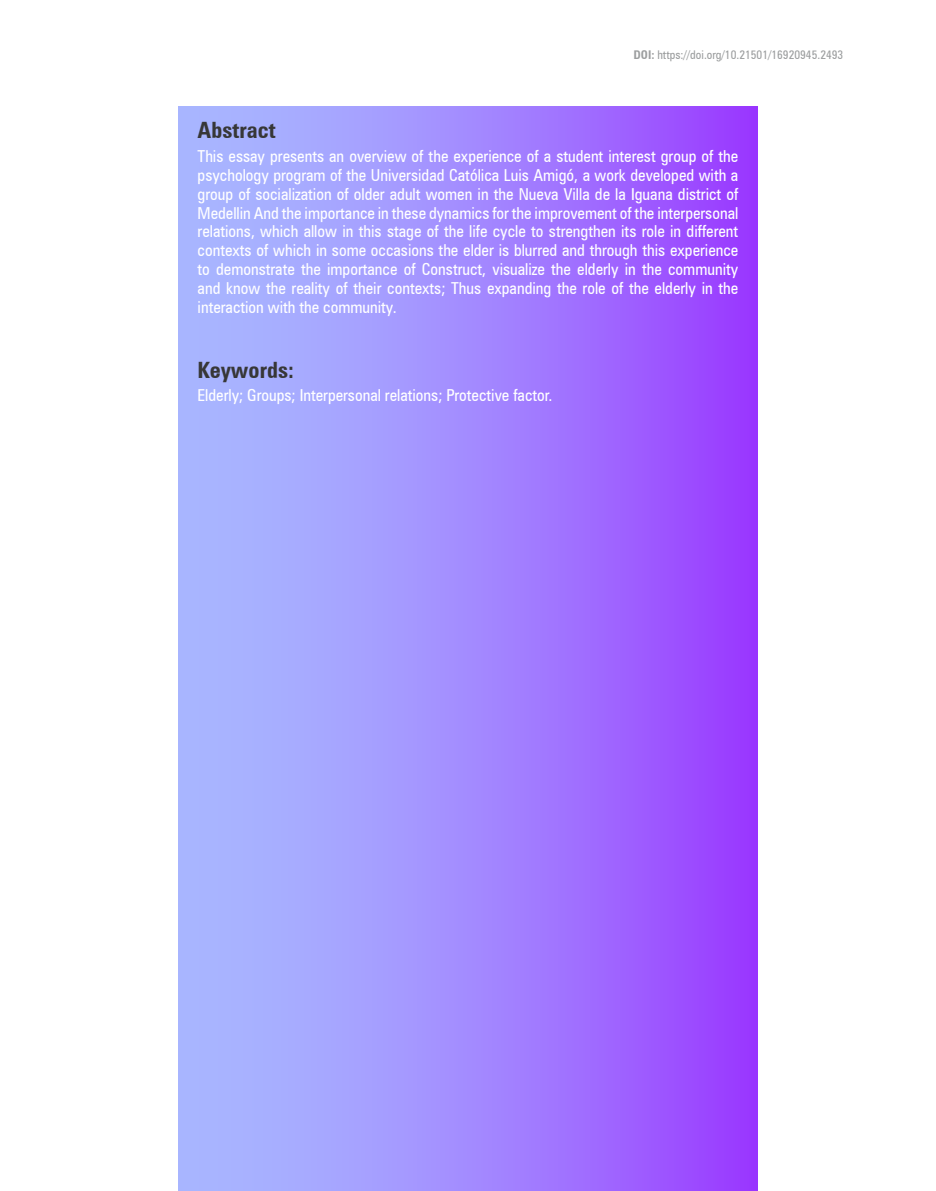
<style>
.page{position:relative;width:936px;height:1191px;background:#fff}
.page>*{position:absolute;margin:0;border:0;box-sizing:border-box;transform-origin:0 0}
.t1{font:700 condensed 22.5px "Zurich BT";color:#373737}
.t2{font:condensed 16.5px/19px "Zurich BT";color:#fff;text-align:justify}
.t3{font:condensed 12px "Zurich BT";color:#9c9e9f}
.s1{font-weight:700}
</style>
<div class="page">
<div style="left:178px;top:106px;width:579px;height:1085px;background:linear-gradient(to right,#aac6ff,#9b42ff)"></div>
<p class="t3" style="left:633px;top:47px;width:211px"><span class="s1">DOI:</span> https://doi.org/10.21501/16920945.2493</p>
<h1 class="t1" style="left:198px;top:117px;width:79px">Abstract</h1>
<p class="t2" style="left:198px;top:146px;width:542px">This essay presents an overview of the experience of a student interest group of the psychology program of the Universidad Católica Luis Amigó, a work developed with a group of socialization of older adult women in the Nueva Villa de la Iguana district of Medellin And the importance in these dynamics for the improvement of the interpersonal relations, which allow in this stage of the life cycle to strengthen its role in different contexts of which in some occasions the elder is blurred and through this experience to demonstrate the importance of Construct, visualize the elderly in the community and know the reality of their contexts; Thus expanding the role of the elderly in the interaction with the community.</p>
<h1 class="t1" style="left:198px;top:356px;width:98px">Keywords:</h1>
<p class="t2" style="left:198px;top:385px;width:356px">Elderly; Groups; Interpersonal relations; Protective factor.</p>
</div>
